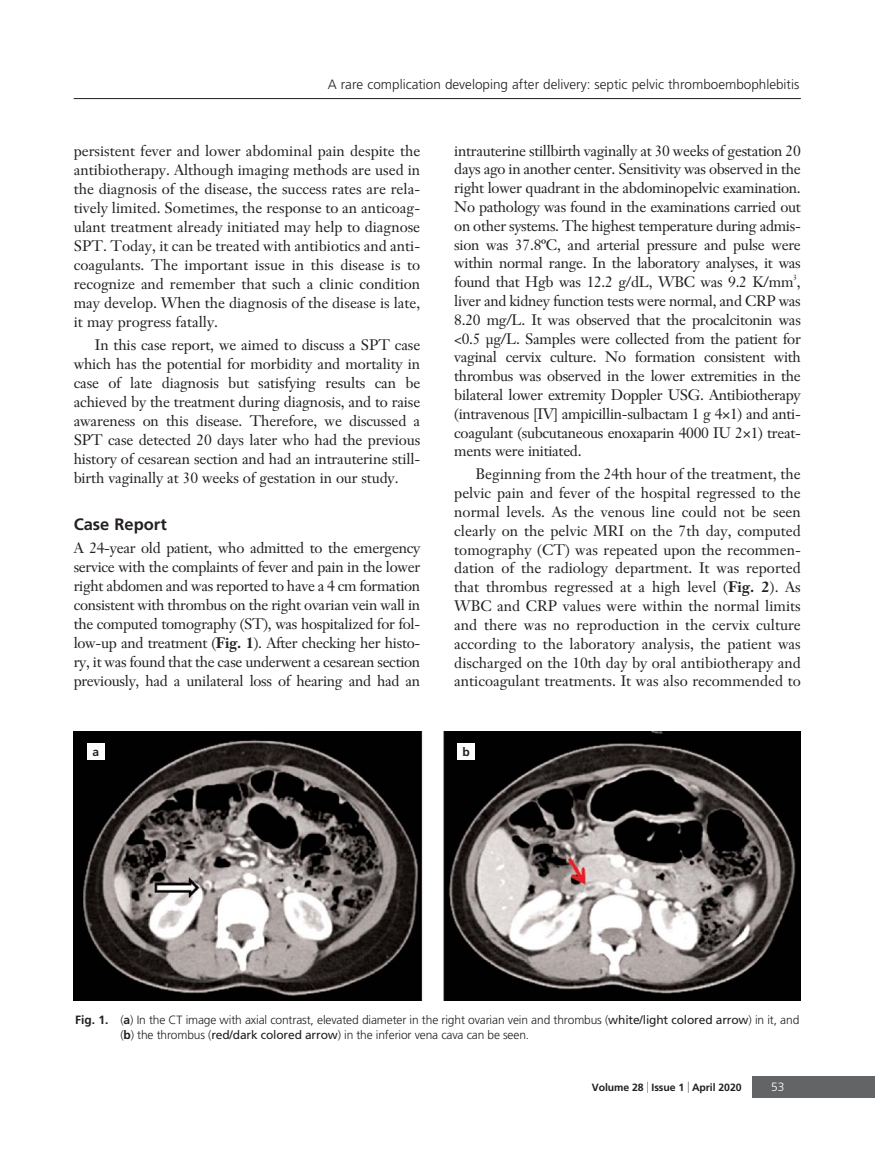
<style>
.page{position:relative;width:876px;height:1174px;background:#fff}
.page>*{position:absolute;margin:0;border:0;box-sizing:border-box;transform-origin:0 0}
.t1{font:700 16.5px "Frutiger";color:#231f20}
.t2{font:15px/18.8px "Janson Text";letter-spacing:-.015em;color:#231f20;text-align:justify}
.t3{font:300 13.5px "Frutiger";color:#231f20}
.t4{font:300 12px/14.4px "Frutiger";letter-spacing:-.01em;color:#231f20}
.t5{font:300 12px "Frutiger";color:#fff}
.t6{font:700 12px "Frutiger";color:#231f20}
.t7{font:700 10.5px "Frutiger";letter-spacing:-.01em;color:#231f20}
.t8{font:7.5px "Janson Text";color:#231f20}
.s1{font-weight:700}
.s2{font-weight:400}
</style>
<div class="page">
<div style="left:752px;top:1076px;width:123px;height:22px;background:#636466"></div>
<hr style="left:74px;top:98px;width:727px;height:1px;background:#231f20">
<img style="left:74px;top:731px;width:727px;height:269px">
<div style="left:87px;top:743px;width:17px;height:17px;background:#fff"></div>
<div style="left:458px;top:743px;width:17px;height:17px;background:#fff"></div>
<p class="t3" style="left:328px;top:79px;width:473px">A rare complication developing after delivery: septic pelvic thromboembophlebitis</p>
<p class="t2" style="left:74px;top:142px;width:348px">persistent fever and lower abdominal pain despite the antibiotherapy. Although imaging methods are used in the diagnosis of the disease, the success rates are rela&shy;tively limited. Sometimes, the response to an anticoag&shy;ulant treatment already initiated may help to diagnose SPT. Today, it can be treated with antibiotics and anti&shy;coagulants. The important issue in this disease is to recognize and remember that such a clinic condition may develop. When the diagnosis of the disease is late, it may progress fatally.</p>
<p class="t2" style="left:74px;top:337px;width:348px;text-indent:21px">In this case report, we aimed to discuss a SPT case which has the potential for morbidity and mortality in case of late diagnosis but satisfying results can be achieved by the treatment during diagnosis, and to raise awareness on this disease. Therefore, we discussed a SPT case detected 20 days later who had the previous history of cesarean section and had an intrauterine still&shy;birth vaginally at 30 weeks of gestation in our study.</p>
<p class="t1" style="left:74px;top:517px;width:95px">Case Report</p>
<p class="t2" style="left:74px;top:540px;width:348px">A 24-year old patient, who admitted to the emergency service with the complaints of fever and pain in the lower right abdomen and was reported to have a 4 cm formation consistent with thrombus on the right ovarian vein wall in the computed tomography (ST), was hospitalized for fol&shy;low-up and treatment (<span class="s1">Fig. 1</span>). After checking her histo&shy;ry, it was found that the case underwent a cesarean section previously, had a unilateral loss of hearing and had an</p>
<p class="t2" style="left:454px;top:143px;width:348px">intrauterine stillbirth vaginally at 30 weeks of gestation 20 days ago in another center. Sensitivity was observed in the right lower quadrant in the abdominopelvic examination.<br>No pathology was found in the examinations carried out on other systems. The highest temperature during admis&shy;sion was 37.8ºC, and arterial pressure and pulse were within normal range. In the laboratory analyses, it was found that Hgb was 12.2 g/dL, WBC was 9.2 K/mm ,</p>
<p class="t8" style="left:793px;top:274px;width:5px">3</p>
<p class="t2" style="left:454px;top:293px;width:348px">liver and kidney function tests were normal, and CRP was 8.20 mg/L. It was observed that the procalcitonin was &lt;0.5 μg/L. Samples were collected from the patient for vaginal cervix culture. No formation consistent with thrombus was observed in the lower extremities in the bilateral lower extremity Doppler USG. Antibiotherapy (intravenous [IV] ampicillin-sulbactam 1 g 4 1) and anti&shy;coagulant (subcutaneous enoxaparin 4000 IU 2 1) treat&shy;ments were initiated.</p>
<p class="t2" style="left:454px;top:466px;width:348px;text-indent:21px">Beginning from the 24th hour of the treatment, the pelvic pain and fever of the hospital regressed to the normal levels. As the venous line could not be seen clearly on the pelvic MRI on the 7th day, computed tomography (CT) was repeated upon the recommen&shy;dation of the radiology department. It was reported that thrombus regressed at a high level (<span class="s1">Fig. 2</span>). As WBC and CRP values were within the normal limits and there was no reproduction in the cervix culture according to the laboratory analysis, the patient was discharged on the 10th day by oral antibiotherapy and anticoagulant treatments. It was also recommended to</p>
<p class="t6" style="left:92px;top:746px;width:8px">a</p>
<p class="t6" style="left:463px;top:746px;width:9px">b</p>
<p class="t4" style="left:120px;top:1013px;width:680px;text-indent:-45px"><span class="s1">Fig. 1.</span> (<span class="s1">a</span>) In the CT image with axial contrast, elevated diameter in the right ovarian vein and thrombus (<span class="s2">white/light colored arrow</span>) in it, and (<span class="s1">b</span>) the thrombus (<span class="s2">red/dark colored arrow</span>) in the inferior vena cava can be seen.</p>
<p class="t7" style="left:592px;top:1083px;width:151px">Volume 28 Issue 1 April 2020</p>
<p class="t5" style="left:771px;top:1082px;width:15px">53</p>
</div>
